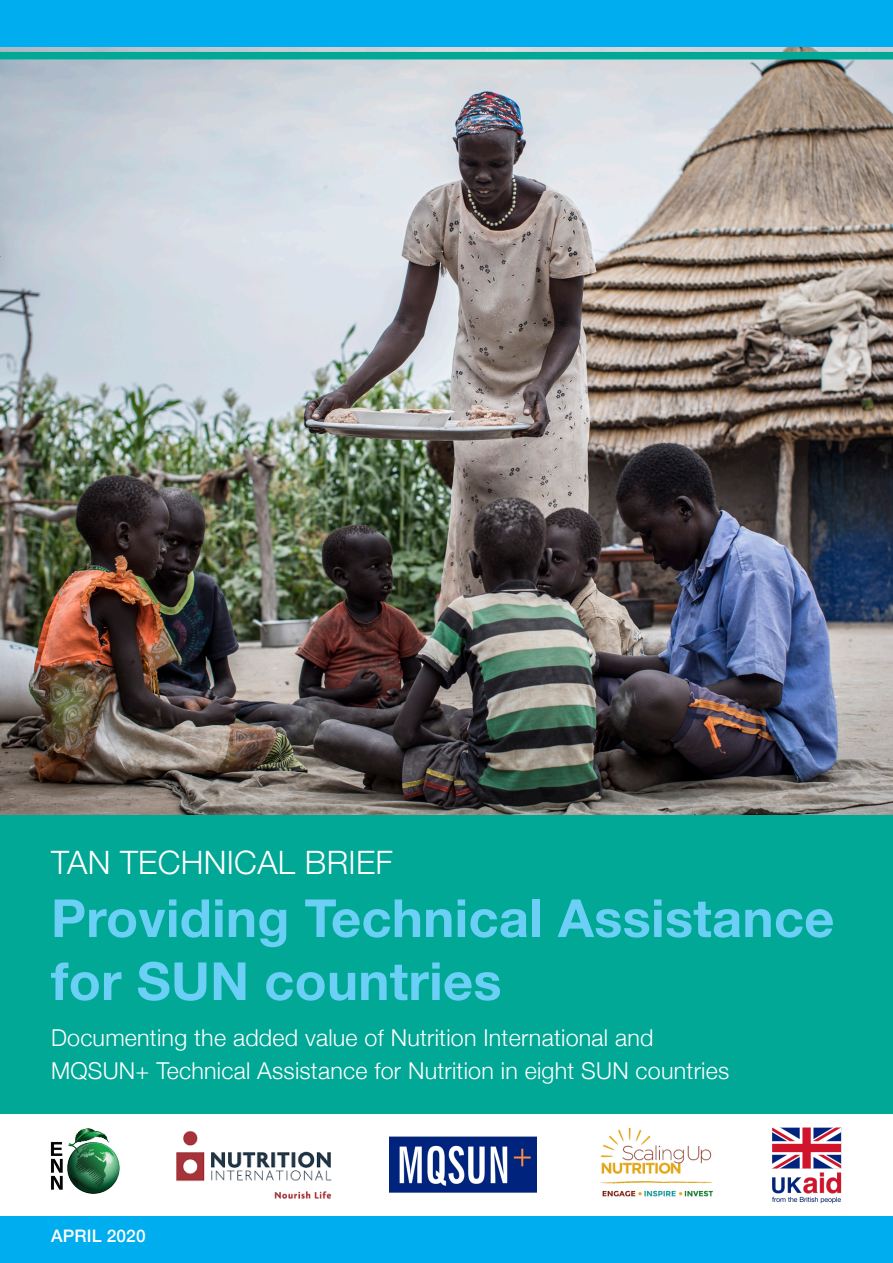
<style>
.page{position:relative;width:893px;height:1263px;background:#fff}
.page>*{position:absolute;margin:0;border:0;box-sizing:border-box;transform-origin:0 0}
.t1{font:700 52.5px/63px "Helvetica Neue";letter-spacing:.005em;color:#6bcff6}
.t2{font:300 32.25px "Helvetica Neue";letter-spacing:.01em;color:#fff}
.t3{font:300 23.25px/33px "Helvetica Neue";letter-spacing:.01em;color:#fff}
.t4{font:500 17.25px "Helvetica Neue";letter-spacing:.01em;color:#fff}
</style>
<div class="page">
<div style="left:0;top:814px;width:893px;height:300px;background:#00a895"></div>
<img style="left:0;top:47px;width:893px;height:767px">
<div style="left:0;top:52px;width:893px;height:7px;background:#00a895"></div>
<img style="left:50px;top:1128px;width:70px;height:66px">
<div style="left:0;top:0;width:893px;height:47px;background:#00aeef"></div>
<div style="left:0;top:1216px;width:893px;height:47px;background:#00aeef"></div>
<img style="left:176px;top:1131px;width:156px;height:68px">
<img style="left:600px;top:1127px;width:113px;height:70px">
<img style="left:772px;top:1127px;width:70px;height:77px">
<img style="left:389px;top:1136px;width:148px;height:57px">
<p class="t2" style="left:51px;top:836px;width:343px">TAN TECHNICAL BRIEF</p>
<p class="t1" style="left:51px;top:888px;width:785px">Providing Technical Assistance for SUN countries</p>
<p class="t3" style="left:51px;top:1019px;width:680px">Documenting the added value of Nutrition International and<br>MQSUN+ Technical Assistance for Nutrition in eight SUN countries</p>
<p class="t4" style="left:51px;top:1221px;width:96px">APRIL 2020</p>
</div>
